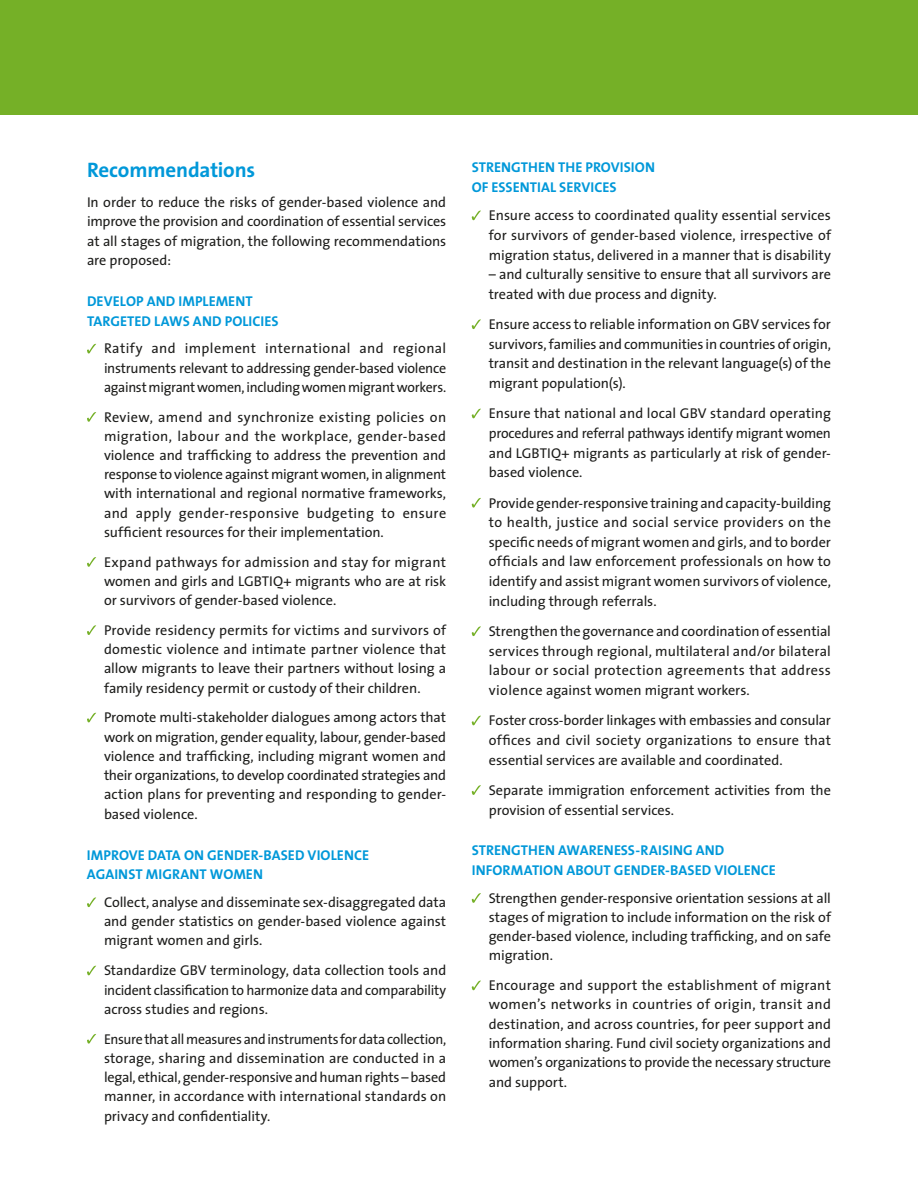
<style>
.page{position:relative;width:918px;height:1188px;background:#fff}
.page>*{position:absolute;margin:0;border:0;box-sizing:border-box;transform-origin:0 0}
.t1{font:700 21px "The Sans";letter-spacing:-.01em;color:#0098d9}
.t2{font:14.25px/19.2px "The Sans";letter-spacing:-.005em;color:#1d1d1b;text-align:justify}
.t3{font:700 14.25px/19.6px "The Sans";letter-spacing:.005em;color:#0098d9}
</style>
<div class="page">
<div style="left:0;top:0;width:918px;height:115px;background:#75b027"></div>
<svg style="left:87px;top:344px;width:9px;height:9px"></svg>
<svg style="left:87px;top:412px;width:9px;height:10px"></svg>
<svg style="left:87px;top:557px;width:9px;height:10px"></svg>
<svg style="left:87px;top:625px;width:9px;height:10px"></svg>
<svg style="left:87px;top:713px;width:9px;height:9px"></svg>
<svg style="left:87px;top:897px;width:9px;height:10px"></svg>
<svg style="left:87px;top:966px;width:9px;height:9px"></svg>
<svg style="left:87px;top:1034px;width:9px;height:10px"></svg>
<svg style="left:472px;top:211px;width:9px;height:9px"></svg>
<svg style="left:472px;top:319px;width:9px;height:10px"></svg>
<svg style="left:472px;top:409px;width:9px;height:9px"></svg>
<svg style="left:472px;top:498px;width:9px;height:10px"></svg>
<svg style="left:472px;top:626px;width:9px;height:10px"></svg>
<svg style="left:472px;top:716px;width:9px;height:9px"></svg>
<svg style="left:472px;top:785px;width:9px;height:10px"></svg>
<svg style="left:472px;top:893px;width:9px;height:10px"></svg>
<svg style="left:472px;top:981px;width:9px;height:9px"></svg>
<h1 class="t1" style="left:87px;top:153px;width:170px">Recommendations</h1>
<p class="t2" style="left:87px;top:192px;width:361px">In order to reduce the risks of gender-based violence and improve the provision and coordination of essential services at all stages of migration, the following recommendations are proposed:</p>
<p class="t3" style="left:87px;top:291px;width:193px">DEVELOP AND IMPLEMENT<br>TARGETED LAWS AND POLICIES</p>
<p class="t2" style="left:104px;top:339px;width:344px">Ratify and implement international and regional instruments relevant to addressing gender-based violence against migrant women, including women migrant workers.</p>
<p class="t2" style="left:104px;top:407px;width:344px">Review, amend and synchronize existing policies on migration, labour and the workplace, gender-based violence and trafficking to address the prevention and response to violence against migrant women, in alignment with international and regional normative frameworks, and apply gender-responsive budgeting to ensure sufficient resources for their implementation.</p>
<p class="t2" style="left:104px;top:552px;width:344px">Expand pathways for admission and stay for migrant women and girls and LGBTIQ+ migrants who are at risk or survivors of gender-based violence.</p>
<p class="t2" style="left:104px;top:620px;width:344px">Provide residency permits for victims and survivors of domestic violence and intimate partner violence that allow migrants to leave their partners without losing a family residency permit or custody of their children.</p>
<p class="t2" style="left:104px;top:707px;width:344px">Promote multi-stakeholder dialogues among actors that work on migration, gender equality, labour, gender-based violence and trafficking, including migrant women and their organizations, to develop coordinated strategies and action plans for preventing and responding to gender&shy;based violence.</p>
<p class="t3" style="left:87px;top:845px;width:284px">IMPROVE DATA ON GENDER-BASED VIOLENCE<br>AGAINST MIGRANT WOMEN</p>
<p class="t2" style="left:104px;top:892px;width:344px">Collect, analyse and disseminate sex-disaggregated data and gender statistics on gender-based violence against migrant women and girls.</p>
<p class="t2" style="left:104px;top:961px;width:344px">Standardize GBV terminology, data collection tools and incident classification to harmonize data and comparability across studies and regions.</p>
<p class="t2" style="left:104px;top:1029px;width:344px">Ensure that all measures and instruments for data collection, storage, sharing and dissemination are conducted in a legal, ethical, gender-responsive and human rights – based manner, in accordance with international standards on privacy and confidentiality.</p>
<p class="t3" style="left:472px;top:157px;width:185px">STRENGTHEN THE PROVISION<br>OF ESSENTIAL SERVICES</p>
<p class="t2" style="left:489px;top:205px;width:344px;line-height:19.6px">Ensure access to coordinated quality essential services for survivors of gender-based violence, irrespective of migration status, delivered in a manner that is disability</p>
<p class="t2" style="left:489px;top:264px;width:344px;line-height:19.6px">– and culturally sensitive to ensure that all survivors are treated with due process and dignity.</p>
<p class="t2" style="left:489px;top:314px;width:344px;line-height:19.6px">Ensure access to reliable information on GBV services for survivors, families and communities in countries of origin, transit and destination in the relevant language(s) of the migrant population(s).</p>
<p class="t2" style="left:489px;top:403px;width:344px;line-height:19.6px">Ensure that national and local GBV standard operating procedures and referral pathways identify migrant women and LGBTIQ+ migrants as particularly at risk of gender&shy;based violence.</p>
<p class="t2" style="left:489px;top:492px;width:344px;line-height:19.6px">Provide gender-responsive training and capacity-building to health, justice and social service providers on the specific needs of migrant women and girls, and to border officials and law enforcement professionals on how to identify and assist migrant women survivors of violence, including through referrals.</p>
<p class="t2" style="left:489px;top:621px;width:344px;line-height:19.6px">Strengthen the governance and coordination of essential services through regional, multilateral and/or bilateral labour or social protection agreements that address violence against women migrant workers.</p>
<p class="t2" style="left:489px;top:710px;width:344px;line-height:19.6px">Foster cross-border linkages with embassies and consular offices and civil society organizations to ensure that essential services are available and coordinated.</p>
<p class="t2" style="left:489px;top:780px;width:344px;line-height:19.6px">Separate immigration enforcement activities from the provision of essential services.</p>
<p class="t3" style="left:472px;top:840px;width:306px">STRENGTHEN AWARENESS-RAISING AND<br>INFORMATION ABOUT GENDER-BASED VIOLENCE</p>
<p class="t2" style="left:489px;top:888px;width:344px">Strengthen gender-responsive orientation sessions at all stages of migration to include information on the risk of gender-based violence, including trafficking, and on safe migration.</p>
<p class="t2" style="left:489px;top:975px;width:344px">Encourage and support the establishment of migrant women’s networks in countries of origin, transit and destination, and across countries, for peer support and information sharing. Fund civil society organizations and women’s organizations to provide the necessary structure and support.</p>
</div>
